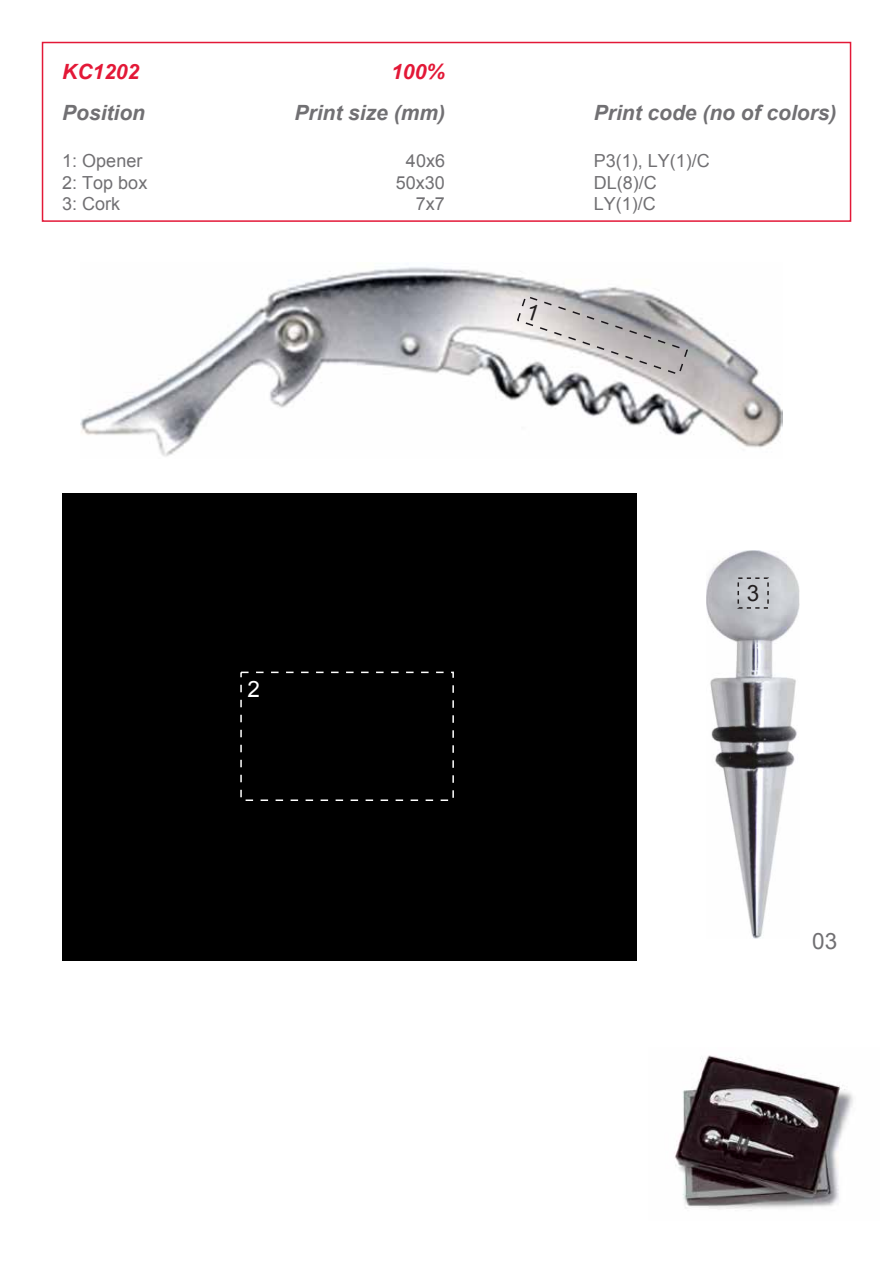
<style>
.page{position:relative;width:893px;height:1263px;background:#fff}
.page>*{position:absolute;margin:0;border:0;box-sizing:border-box;transform-origin:0 0}
.t1{font:22.5px "Arial";color:#717073}
.t2{font:22.5px "Arial";color:#fff}
.t3{font:22.5px "Arial";color:#231f20}
.t4{font:italic 700 21px "Arial";color:#717073}
.t5{font:italic 700 21px "Arial";color:#e31837}
.t6{font:18px "Arial";color:#717073}
</style>
<div class="page">
<div style="left:42px;top:42px;width:809px;height:180px;border:2px solid #e31837"></div>
<img style="left:81px;top:267px;width:701px;height:190px">
<div style="left:62px;top:493px;width:574px;height:468px;background:#000"></div>
<div style="left:240px;top:672px;width:214px;height:129px;border:2px dashed #fff"></div>
<img style="left:674px;top:1055px;width:179px;height:154px">
<img style="left:706px;top:551px;width:94px;height:387px">
<div style="left:737px;top:577px;width:32px;height:32px;border:2px dashed #231f20"></div>
<svg style="left:516px;top:294px;width:173px;height:82px"></svg>
<p class="t5" style="left:62px;top:57px;width:79px">KC1202</p>
<p class="t5" style="left:391px;top:57px;width:55px">100%</p>
<p class="t4" style="left:62px;top:99px;width:84px">Position</p>
<p class="t4" style="left:294px;top:99px;width:152px">Print size (mm)</p>
<p class="t4" style="left:594px;top:99px;width:244px">Print code (no of colors)</p>
<p class="t6" style="left:62px;top:149px;width:82px">1: Opener</p>
<p class="t6" style="left:406px;top:149px;width:41px">40x6</p>
<p class="t6" style="left:594px;top:149px;width:118px">P3(1), LY(1)/C</p>
<p class="t6" style="left:62px;top:171px;width:87px">2: Top box</p>
<p class="t6" style="left:396px;top:171px;width:51px">50x30</p>
<p class="t6" style="left:594px;top:171px;width:64px">DL(8)/C</p>
<p class="t6" style="left:62px;top:192px;width:60px">3: Cork</p>
<p class="t6" style="left:416px;top:192px;width:31px">7x7</p>
<p class="t6" style="left:594px;top:192px;width:64px">LY(1)/C</p>
<p class="t2" style="left:247px;top:674px;width:14px">2</p>
<p class="t3" style="left:747px;top:578px;width:14px">3</p>
<p class="t1" style="left:812px;top:926px;width:27px">03</p>
</div>
